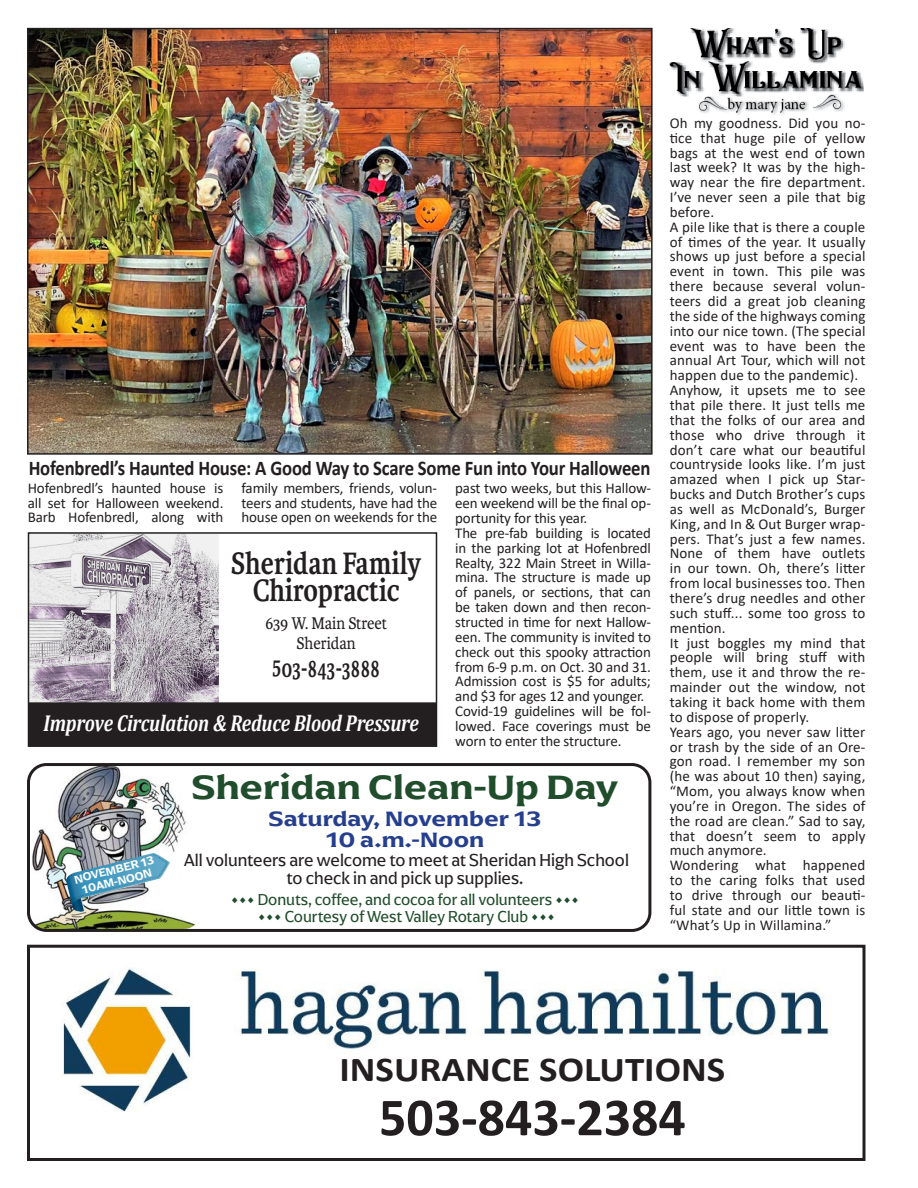
<style>
.page{position:relative;width:918px;height:1188px;background:#fff}
.page>*{position:absolute;margin:0;border:0;box-sizing:border-box;transform-origin:0 0}
.t1{font:700 54px "Calibri";color:#231f20}
.t2{font:600 35.1px "Arpona";color:#204d2b;scale:1.11 1}
.t3{font:700 35.1px "Calibri";color:#231f20;scale:1.11 1}
.t4{font:700 33px "Karmina";color:#231f20;scale:.83 1}
.t5{font:700 26.4px "Karmina";letter-spacing:.02em;color:#231f20;scale:.68 1}
.t6{font:italic 700 23.1px "Cambria";letter-spacing:-.01em;color:#fff;scale:.82 1}
.t7{font:600 21.6px "Arpona";color:#253f8e;scale:1.13 1}
.t8{font:700 21px "Calibri";letter-spacing:-.01em;color:#231f20;scale:.89 1}
.t9{font:18px/18px "Arpona";color:#231f20;text-align:center;scale:.9 1}
.t10{font:18px "Karmina";letter-spacing:-.005em;color:#231f20;scale:.9 1}
.t11{font:16.5px "Arpona";color:#204d2b;scale:.9 1}
.Archive_articles{font:15px/14.9px "Calibri";color:#231f20;text-align:justify}
.t12{font:600 11.85px "Arpona";color:#fff}
</style>
<div class="page">
<img style="left:31px;top:535px;width:186px;height:167px">
<div style="left:27px;top:532px;width:193px;height:173px;border:2px solid #fff"></div>
<div style="left:29px;top:703px;width:407px;height:42px;background:#231f20"></div>
<div style="left:28px;top:702px;width:409px;height:44px;border:2px solid #231f20"></div>
<div style="left:28px;top:532px;width:409px;height:215px;border:2px solid #231f20"></div>
<img style="left:239px;top:969px;width:593px;height:80px">
<div style="left:27px;top:945px;width:839px;height:216px;border:3px solid #231f20"></div>
<img style="left:62px;top:968px;width:130px;height:144px">
<img style="left:669px;top:29px;width:194px;height:86px">
<img style="left:32px;top:767px;width:164px;height:161px">
<div style="left:27px;top:763px;width:624px;height:169px;border:3px solid #231f20;border-radius:18px"></div>
<div style="left:148px;top:867px;width:31px;height:19px;background:#fff"></div>
<img style="left:66px;top:853px;width:104px;height:59px">
<img style="left:30px;top:31px;width:620px;height:421px">
<div style="left:27px;top:28px;width:626px;height:427px;border:2px solid #231f20"></div>
<p class="t8" style="left:29px;top:453px;width:700px">Hofenbredl’s Haunted House: A Good Way to Scare Some Fun into Your Halloween</p>
<p class="Archive_articles" style="left:28px;top:480px;width:197px">Hofenbredl’s haunted house is all set for Halloween weekend.<br>Barb Hofenbredl, along with</p>
<p class="Archive_articles" style="left:241px;top:480px;width:197px">family members, friends, volun&shy;teers and students, have had the house open on weekends for the</p>
<p class="Archive_articles" style="left:455px;top:481px;width:197px">past two weeks, but this Hallow&shy;een weekend will be the final op&shy;portunity for this year.</p>
<p class="Archive_articles" style="left:455px;top:525px;width:197px">The pre-fab building is located in the parking lot at Hofenbredl Realty, 322 Main Street in Willa&shy;mina. The structure is made up of panels, or sections, that can be taken down and then recon&shy;structed in time for next Hallow&shy;een. The community is invited to check out this spooky attraction from 6-9 p.m. on Oct. 30 and 31.<br>Admission cost is $5 for adults; and $3 for ages 12 and younger.</p>
<p class="Archive_articles" style="left:455px;top:703px;width:197px">Covid-19 guidelines will be fol&shy;lowed. Face coverings must be worn to enter the structure.</p>
<p class="t4" style="left:231px;top:544px;width:231px">Sheridan Family</p>
<p class="t4" style="left:253px;top:571px;width:179px">Chiropractic</p>
<p class="t10" style="left:265px;top:614px;width:137px">639 W. Main Street</p>
<p class="t10" style="left:297px;top:633px;width:67px">Sheridan</p>
<p class="t5" style="left:273px;top:654px;width:159px">503-843-3888</p>
<p class="t6" style="left:43px;top:707px;width:459px">Improve Circulation &amp; Reduce Blood Pressure</p>
<p class="t12" style="left:73px;top:872px;width:83px;rotate:-14deg">NOVEMBER 13</p>
<p class="t12" style="left:80px;top:883px;width:73px;rotate:-14deg">10AM-NOON</p>
<p class="t2" style="left:191px;top:765px;width:386px">Sheridan Clean-Up Day</p>
<p class="t7" style="left:269px;top:805px;width:243px">Saturday, November 13</p>
<p class="t7" style="left:326px;top:826px;width:142px">10 a.m.-Noon</p>
<p class="t9" style="left:184px;top:851px;width:496px">All volunteers are welcome to meet at Sheridan High School to check in and pick up supplies.</p>
<p class="t11" style="left:231px;top:890px;width:389px">••• Donuts, coffee, and cocoa for all volunteers •••</p>
<p class="t11" style="left:258px;top:906px;width:332px">••• Courtesy of West Valley Rotary Club •••</p>
<p class="Archive_articles" style="left:670px;top:115px;width:197px">Oh my goodness. Did you no&shy;tice that huge pile of yellow bags at the west end of town last week? It was by the high&shy;way near the fire department.<br>I’ve never seen a pile that big before.</p>
<p class="Archive_articles" style="left:670px;top:219px;width:197px">A pile like that is there a couple of times of the year. It usually shows up just before a special event in town. This pile was there because several volun&shy;teers did a great job cleaning the side of the highways coming into our nice town. (The special event was to have been the annual Art Tour, which will not happen due to the pandemic).</p>
<p class="Archive_articles" style="left:670px;top:382px;width:197px">Anyhow, it upsets me to see that pile there. It just tells me that the folks of our area and those who drive through it don’t care what our beautiful countryside looks like. I’m just amazed when I pick up Star&shy;bucks and Dutch Brother’s cups as well as McDonald’s, Burger King, and In &amp; Out Burger wrap&shy;pers. That’s just a few names.<br>None of them have outlets in our town. Oh, there’s litter from local businesses too. Then there’s drug needles and other such stuff... some too gross to mention.</p>
<p class="Archive_articles" style="left:670px;top:635px;width:197px">It just boggles my mind that people will bring stuff with them, use it and throw the re&shy;mainder out the window, not taking it back home with them to dispose of properly.</p>
<p class="Archive_articles" style="left:670px;top:724px;width:197px">Years ago, you never saw litter or trash by the side of an Ore&shy;gon road. I remember my son (he was about 10 then) saying, “Mom, you always know when you’re in Oregon. The sides of the road are clean.” Sad to say, that doesn’t seem to apply much anymore.</p>
<p class="Archive_articles" style="left:670px;top:858px;width:197px">Wondering what happened to the caring folks that used to drive through our beauti&shy;ful state and our little town is “What’s Up in Willamina.”</p>
<p class="t3" style="left:339px;top:1045px;width:349px">INSURANCE SOLUTIONS</p>
<p class="t1" style="left:379px;top:1079px;width:308px">503-843-2384</p>
</div>
